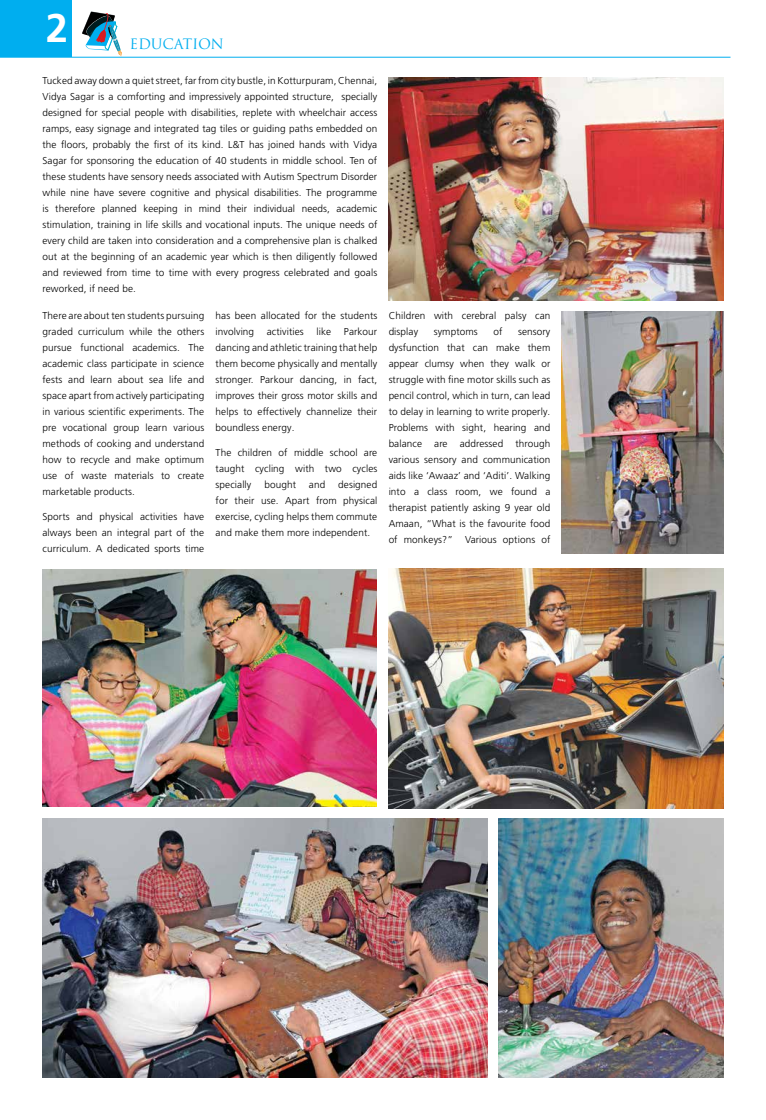
<style>
.page{position:relative;width:766px;height:1120px;background:#fff}
.page>*{position:absolute;margin:0;border:0;box-sizing:border-box;transform-origin:0 0}
.t1{font:700 40px "Frutiger LT Pro";color:#fff}
.t2{font:14px "Trajan Pro";color:#00aeef}
.t3{font:300 10px/16px "Frutiger LT Pro";letter-spacing:.01em;color:#000;text-align:justify}
</style>
<div class="page">
<img style="left:388px;top:77px;width:335px;height:223px">
<img style="left:43px;top:818px;width:444px;height:259px">
<img style="left:561px;top:312px;width:162px;height:242px">
<img style="left:388px;top:568px;width:335px;height:240px">
<img style="left:43px;top:569px;width:333px;height:237px">
<img style="left:498px;top:818px;width:225px;height:259px">
<div style="left:0;top:0;width:71px;height:57px;background:#00aeef"></div>
<hr style="left:0;top:57px;width:730px;height:1px;background:#00aeef">
<svg style="left:82px;top:11px;width:40px;height:46px"></svg>
<h1 class="t1" style="left:46px;top:4px;width:24px">2</h1>
<h2 class="t2" style="left:129px;top:35px;width:96px">EDUCATION</h2>
<p class="t3" style="left:43px;top:73px;width:336px">Tucked away down a quiet street, far from city bustle, in Kotturpuram, Chennai, Vidya Sagar is a comforting and impressively appointed structure, specially designed for special people with disabilities, replete with wheelchair access ramps, easy signage and integrated tag tiles or guiding paths embedded on the floors, probably the first of its kind. L&amp;T has joined hands with Vidya Sagar for sponsoring the education of 40 students in middle school. Ten of these students have sensory needs associated with Autism Spectrum Disorder while nine have severe cognitive and physical disabilities. The programme is therefore planned keeping in mind their individual needs, academic stimulation, training in life skills and vocational inputs. The unique needs of every child are taken into consideration and a comprehensive plan is chalked out at the beginning of an academic year which is then diligently followed and reviewed from time to time with every progress celebrated and goals reworked, if need be.</p>
<p class="t3" style="left:43px;top:308px;width:163px">There are about ten students pursuing graded curriculum while the others pursue functional academics. The academic class participate in science fests and learn about sea life and space apart from actively participating in various scientific experiments. The pre vocational group learn various methods of cooking and understand how to recycle and make optimum use of waste materials to create marketable products.</p>
<p class="t3" style="left:43px;top:508px;width:163px">Sports and physical activities have always been an integral part of the curriculum. A dedicated sports time</p>
<p class="t3" style="left:215px;top:308px;width:163px">has been allocated for the students involving</p>
<p class="t3" style="left:215px;top:324px;width:163px;text-indent:128px">Parkour dancing and athletic training that help them become physically and mentally stronger. Parkour dancing, in fact, improves their gross motor skills and helps to effectively channelize their boundless energy.</p>
<p class="t3" style="left:215px;top:444px;width:163px">The children of middle school are taught cycling with two cycles specially</p>
<p class="t3" style="left:267px;top:324px;width:38px">activities</p>
<p class="t3" style="left:316px;top:324px;width:16px">like</p>
<p class="t3" style="left:215px;top:476px;width:163px;text-indent:123px">designed for their use. Apart from physical exercise, cycling helps them commute and make them more independent.</p>
<p class="t3" style="left:264px;top:476px;width:33px">bought</p>
<p class="t3" style="left:309px;top:476px;width:18px">and</p>
<p class="t3" style="left:388px;top:308px;width:163px">Children with cerebral palsy can display</p>
<p class="t3" style="left:433px;top:324px;width:46px">symptoms</p>
<p class="t3" style="left:493px;top:324px;width:10px">of</p>
<p class="t3" style="left:388px;top:324px;width:163px;text-indent:129px">sensory dysfunction that can make them appear clumsy when they walk or struggle with fine motor skills such as pencil control, which in turn, can lead to delay in learning to write properly.<br>Problems with sight, hearing and balance are addressed through various sensory and communication aids like ‘Awaaz’ and ‘Aditi’. Walking into a class room, we found a therapist patiently asking 9 year old Amaan, “What is the favourite food of monkeys?” Various options of</p>
</div>
